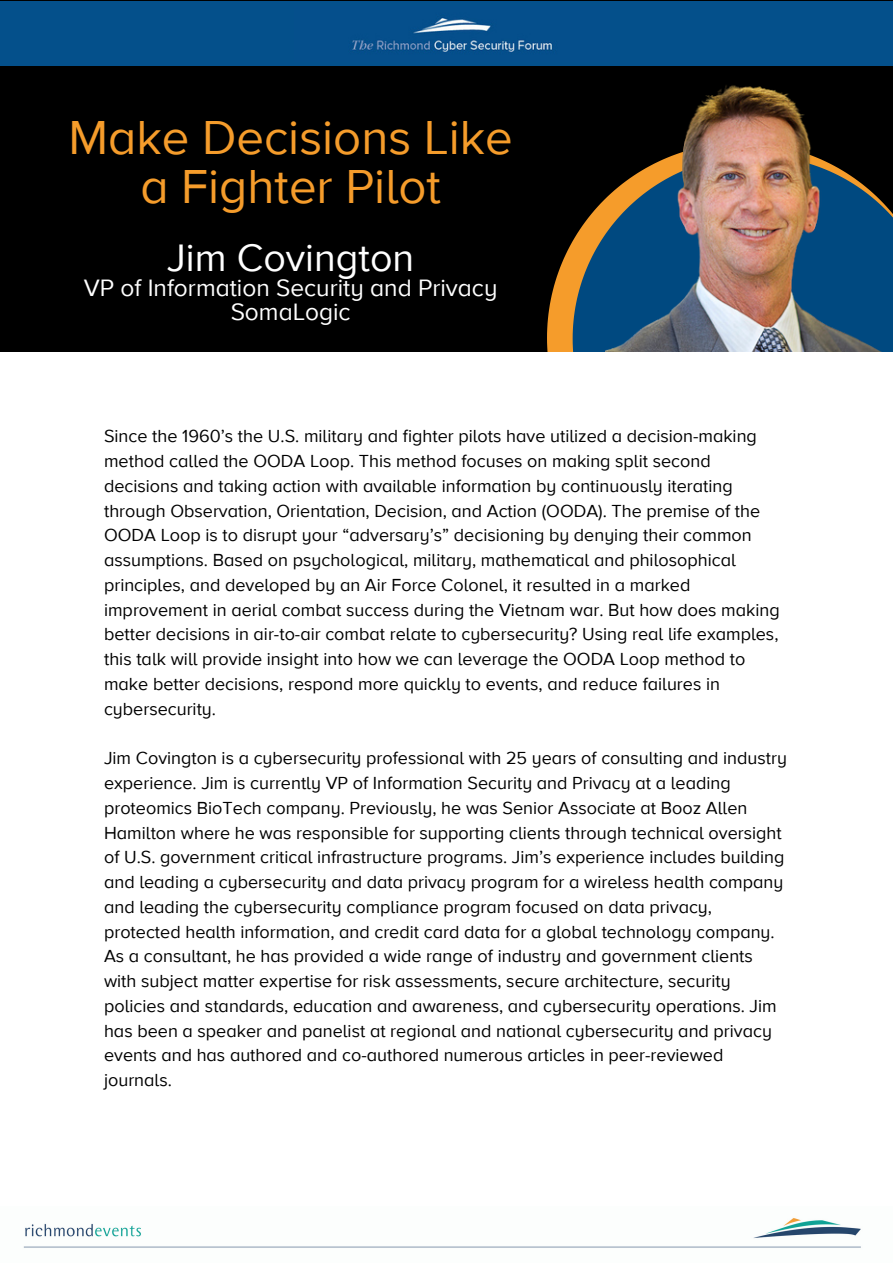
<style>
.page{position:relative;width:893px;height:1264px;background:#fff}
.page>*{position:absolute;margin:0;border:0;box-sizing:border-box;transform-origin:0 0}
.t1{font:49.05px/49.1px "Proxima Nova A";color:#f59c2b;text-align:center}
.t2{font:39.45px "Proxima Nova A";color:#fff}
.t3{font:24.45px/23.7px "Proxima Nova A";color:#fff;text-align:center}
.t4{font:18px/24.8px "Proxima Nova A";color:#000}
</style>
<div class="page">
<div style="left:0;top:1px;width:892px;height:351px;background:#000"></div>
<svg style="left:547px;top:242px;width:345px;height:110px;fill:#f59c2b"></svg>
<svg style="left:572px;top:199px;width:33px;height:152px;background:#525b52"></svg>
<div style="left:0;top:2px;width:892px;height:64px;background:#04508b"></div>
<img style="left:352px;top:17px;width:200px;height:35px">
<img style="left:23px;top:1218px;width:838px;height:30px">
<img style="left:605px;top:85px;width:287px;height:266px">
<p class="t1" style="left:68px;top:114px;width:446px">Make Decisions Like a Fighter Pilot</p>
<h1 class="t2" style="left:167px;top:234px;width:249px">Jim Covington</h1>
<h1 class="t3" style="left:84px;top:277px;width:415px">VP of Information Security and Privacy<br>SomaLogic</h1>
<p class="t4" style="left:104px;top:424px;width:677px">Since the 1960’s the U.S. military and fighter pilots have utilized a decision-making method called the OODA Loop. This method focuses on making split second decisions and taking action with available information by continuously iterating through Observation, Orientation, Decision, and Action (OODA). The premise of the OODA Loop is to disrupt your “adversary’s” decisioning by denying their common assumptions. Based on psychological, military, mathematical and philosophical principles, and developed by an Air Force Colonel, it resulted in a marked improvement in aerial combat success during the Vietnam war. But how does making better decisions in air-to-air combat relate to cybersecurity? Using real life examples, this talk will provide insight into how we can leverage the OODA Loop method to make better decisions, respond more quickly to events, and reduce failures in cybersecurity.</p>
<p class="t4" style="left:104px;top:746px;width:684px">Jim Covington is a cybersecurity professional with 25 years of consulting and industry experience. Jim is currently VP of Information Security and Privacy at a leading proteomics BioTech company. Previously, he was Senior Associate at Booz Allen Hamilton where he was responsible for supporting clients through technical oversight of U.S. government critical infrastructure programs. Jim’s experience includes building and leading a cybersecurity and data privacy program for a wireless health company and leading the cybersecurity compliance program focused on data privacy, protected health information, and credit card data for a global technology company.<br>As a consultant, he has provided a wide range of industry and government clients with subject matter expertise for risk assessments, secure architecture, security policies and standards, education and awareness, and cybersecurity operations. Jim has been a speaker and panelist at regional and national cybersecurity and privacy events and has authored and co-authored numerous articles in peer-reviewed journals.</p>
</div>
